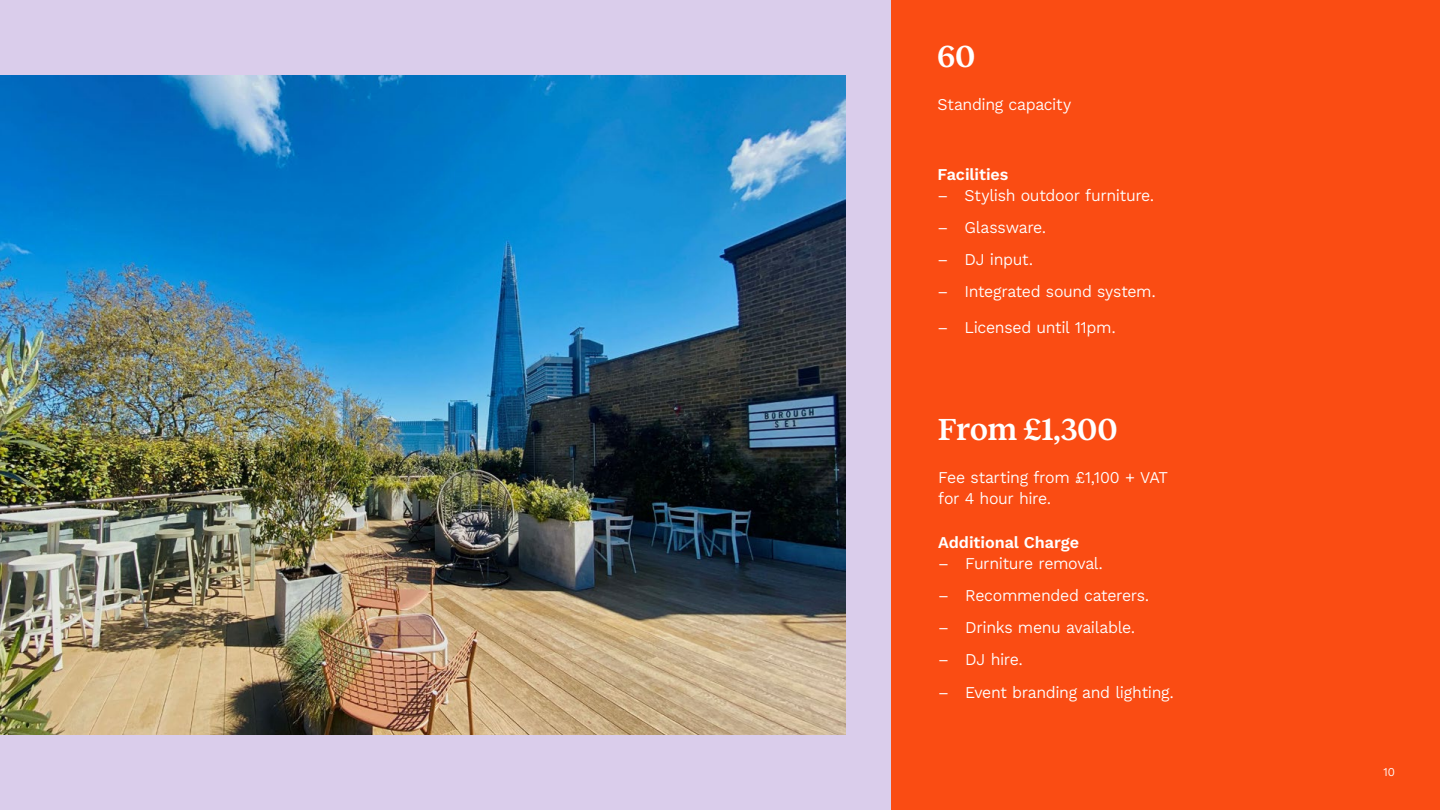
<style>
.page{position:relative;width:1440px;height:810px;background:#dacdeb}
.page>*{position:absolute;margin:0;border:0;box-sizing:border-box;transform-origin:0 0}
.t1{font:600 31.5px "Reckless";letter-spacing:.005em;color:#fff}
.t2{font:16.5px/21px "Kantumruy Pro";letter-spacing:-.02em;color:#fff}
.t3{font:600 16.5px "Kantumruy Pro";letter-spacing:-.005em;color:#fff}
.t4{font:12px "Kantumruy Pro";color:#fff}
</style>
<div class="page">
<div style="left:892px;top:0;width:548px;height:810px;background:#fa4c13"></div>
<img style="left:0;top:76px;width:846px;height:659px">
<h1 class="t1" style="left:938px;top:33px;width:39px">60</h1>
<p class="t2" style="left:938px;top:95px;width:135px">Standing capacity</p>
<p class="t3" style="left:938px;top:163px;width:73px">Facilities</p>
<p class="t2" style="left:938px;top:186px;width:219px">– Stylish outdoor furniture.</p>
<p class="t2" style="left:938px;top:218px;width:110px">– Glassware.</p>
<p class="t2" style="left:938px;top:251px;width:97px">– DJ input.</p>
<p class="t2" style="left:938px;top:283px;width:220px">– Integrated sound system.</p>
<p class="t2" style="left:938px;top:318px;width:180px">– Licensed until 11pm.</p>
<h1 class="t1" style="left:938px;top:406px;width:181px">From £1,300</h1>
<p class="t2" style="left:938px;top:468px;width:231px">Fee starting from £1,100 + VAT for 4 hour hire.</p>
<p class="t3" style="left:938px;top:531px;width:142px">Additional Charge</p>
<p class="t2" style="left:938px;top:554px;width:166px">– Furniture removal.</p>
<p class="t2" style="left:938px;top:586px;width:213px">– Recommended caterers.</p>
<p class="t2" style="left:938px;top:619px;width:199px">– Drinks menu available.</p>
<p class="t2" style="left:938px;top:651px;width:86px">– DJ hire.</p>
<p class="t2" style="left:938px;top:683px;width:237px">– Event branding and lighting.</p>
<p class="t4" style="left:1383px;top:765px;width:13px">10</p>
</div>
